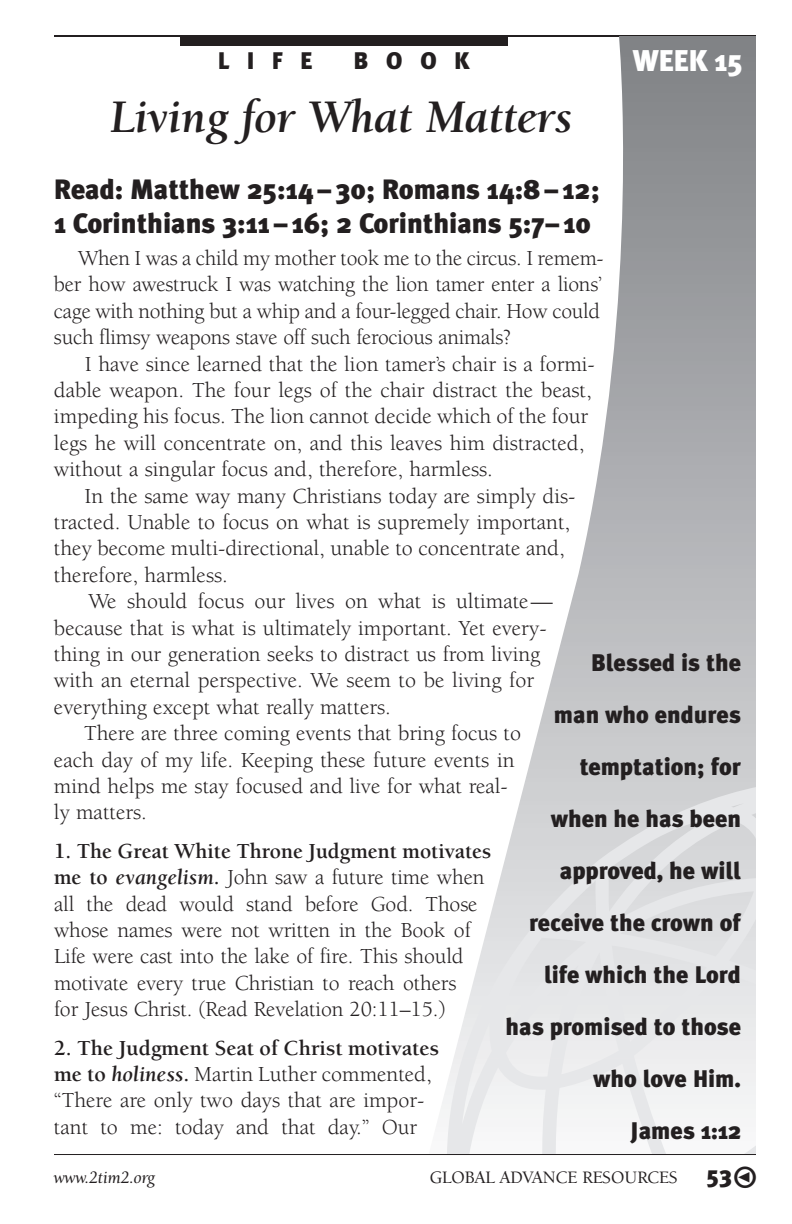
<style>
.page{position:relative;width:792px;height:1224px;background:#fff}
.page>*{position:absolute;margin:0;border:0;box-sizing:border-box;transform-origin:0 0}
.t1{font:italic 700 48px "Berkeley Oldstyle IT Cby BT";color:#231f20}
.t2{font:900 30px "Meta";color:#fff}
.t3{font:29px "Meta Black Italic Expert";color:#231f20}
.t4{font:900 28px/33.6px "Meta";color:#231f20}
.t5{font:900 24px/52px "Meta Plus";color:#231f20;text-align:right}
.t6{font:24px "Meta Black Caps";letter-spacing:.72em;color:#231f20}
.t7{font:900 24px "Meta";color:#231f20}
.t8{font:22px/26.4px "Berkeley";color:#231f20}
.t9{font:500 18px "Berkeley Oldstyle IT Cby BT";color:#231f20}
.t10{font:18px "Berkeley Oldstyle IT Cby BT Med Ital";color:#231f20}
.s1{font-weight:700}
.s2{font-weight:700;font-style:italic}
</style>
<div class="page">
<hr style="left:54px;top:35px;width:702px;height:2px;background:#231f20">
<svg style="left:439px;top:36px;width:317px;height:1082px"></svg>
<svg style="left:444px;top:1058px;width:312px;height:96px;fill:#f2f3f4"></svg>
<svg style="left:462px;top:771px;width:294px;height:287px;background:#e3e4e5"></svg>
<div style="left:180px;top:36px;width:328px;height:10px;background:#231f20"></div>
<hr style="left:54px;top:1154px;width:702px;height:1px;background:#231f20">
<p class="t6" style="left:218px;top:46px;width:96px">LIFE</p>
<p class="t6" style="left:353px;top:46px;width:118px">BOOK</p>
<h2 class="t2" style="left:633px;top:49px;width:111px">WEEK 15</h2>
<h1 class="t1" style="left:111px;top:99px;width:464px">Living for What Matters</h1>
<p class="t4" style="left:54px;top:175px;width:547px">Read: Matthew 25:14–30; Romans 14:8–12;<br>1 Corinthians 3:11–16; 2 Corinthians 5:7–10</p>
<p class="t8" style="left:54px;top:247px;width:551px;text-indent:24px">When I was a child my mother took me to the circus. I remem&shy;ber how awestruck I was watching the lion tamer enter a lions’ cage with nothing but a whip and a four-legged chair. How could such flimsy weapons stave off such ferocious animals?</p>
<p class="t8" style="left:54px;top:352px;width:542px;text-indent:31px">I have since learned that the lion tamer’s chair is a formi&shy;dable weapon. The four legs of the chair distract the beast, impeding his focus. The lion cannot decide which of the four legs he will concentrate on, and this leaves him distracted, without a singular focus and, therefore, harmless.</p>
<p class="t8" style="left:54px;top:484px;width:523px;text-indent:31px">In the same way many Christians today are simply dis&shy;tracted. Unable to focus on what is supremely important, they become multi-directional, unable to concentrate and, therefore, harmless.</p>
<p class="t8" style="left:54px;top:590px;width:500px;text-indent:34px">We should focus our lives on what is ultimate— because that is what is ultimately important. Yet every&shy;thing in our generation seeks to distract us from living with an eternal perspective. We seem to be living for everything except what really matters.</p>
<p class="t8" style="left:54px;top:722px;width:469px;text-indent:30px">There are three coming events that bring focus to each day of my life. Keeping these future events in mind helps me stay focused and live for what real&shy;ly matters.</p>
<p class="t8" style="left:54px;top:840px;width:439px"><span class="s1">1. The Great White Throne Judgment motivates me to</span> <span class="s2">evangelism</span><span class="s1">.</span> John saw a future time when all the dead would stand before God. Those whose names were not written in the Book of Life were cast into the lake of fire. This should motivate every true Christian to reach others<br>for Jesus Christ. (Read Revelation 20:11–15.)</p>
<p class="t8" style="left:54px;top:1036px;width:387px"><span class="s1">2. The Judgment Seat of Christ motivates me to</span> <span class="s2">holiness</span><span class="s1">.</span> Martin Luther commented, “There are only two days that are impor&shy;tant to me: today and that day.” Our</p>
<p class="t5" style="left:506px;top:639px;width:237px">Blessed is the<br>man who endures temptation; for<br>when he has been approved, he will receive the crown of life which the Lord has promised to those who love Him.<br>James 1:12</p>
<p class="t10" style="left:54px;top:1170px;width:103px">www.2tim2.org</p>
<p class="t9" style="left:430px;top:1170px;width:249px">GLOBAL ADVANCE RESOURCES</p>
<p class="t7" style="left:707px;top:1166px;width:27px">53</p>
<h3 class="t3" style="left:757px;top:1194px;width:25px;rotate:-180deg">w</h3>
</div>
